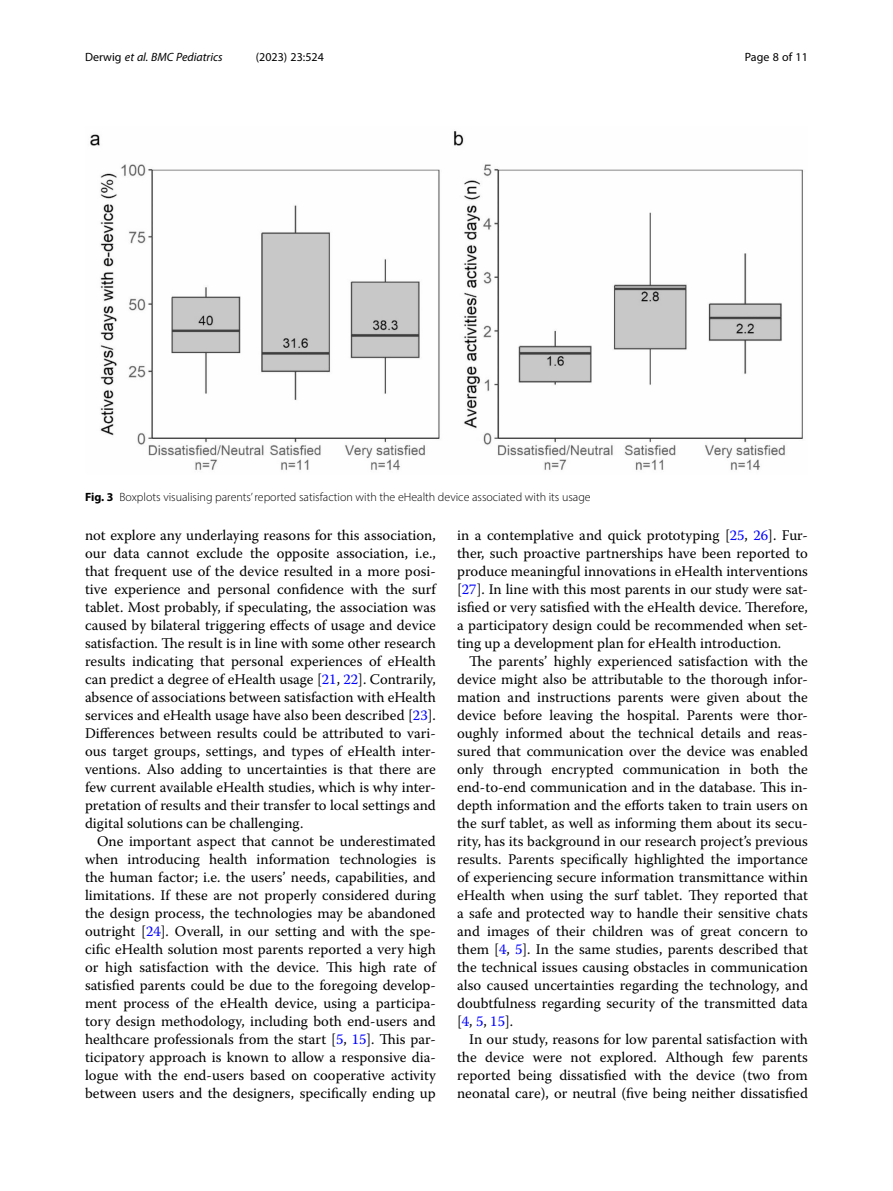
<style>
.page{position:relative;width:893px;height:1191px;background:#fff}
.page>*{position:absolute;margin:0;border:0;box-sizing:border-box;transform-origin:0 0}
.Body_Text_Indent{font:14.7px/18px "Warnock Pro";color:#000;text-align:justify}
.Figure_Caption{font:300 12px "Myriad Pro";color:#000}
.t1{font:italic 12px "Myriad Pro";color:#000}
.t2{font:12px "Myriad Pro";color:#000}
.s1{font-style:normal}
.s2{font-weight:700}
.s3{color:#00f}
</style>
<div class="page">
<img style="left:90px;top:131px;width:713px;height:339px">
<p class="t1" style="left:85px;top:50px;width:139px"><span class="s1">Derwig</span> et al. BMC Pediatrics</p>
<p class="t2" style="left:256px;top:50px;width:70px">(2023) 23:524</p>
<p class="t2" style="left:745px;top:50px;width:65px">Page 8 of 11</p>
<p class="Figure_Caption" style="left:85px;top:490px;width:507px"><span class="s2">Fig. 3</span> Boxplots visualising parents’ reported satisfaction with the eHealth device associated with its usage</p>
<p class="Body_Text_Indent" style="left:85px;top:526px;width:352px">not explore any underlaying reasons for this association, our data cannot exclude the opposite association, i.e., that frequent use of the device resulted in a more posi&shy;tive experience and personal confidence with the surf tablet. Most probably, if speculating, the association was caused by bilateral triggering effects of usage and device satisfaction. The result is in line with some other research results indicating that personal experiences of eHealth can predict a degree of eHealth usage [<span class="s3">21</span>, <span class="s3">22</span>]. Contrarily, absence of associations between satisfaction with eHealth services and eHealth usage have also been described [<span class="s3">23</span>].<br>Differences between results could be attributed to vari&shy;ous target groups, settings, and types of eHealth inter&shy;ventions. Also adding to uncertainties is that there are few current available eHealth studies, which is why inter&shy;pretation of results and their transfer to local settings and digital solutions can be challenging.</p>
<p class="Body_Text_Indent" style="left:85px;top:832px;width:352px;text-indent:12px">One important aspect that cannot be underestimated when introducing health information technologies is the human factor; i.e. the users’ needs, capabilities, and limitations. If these are not properly considered during the design process, the technologies may be abandoned outright [<span class="s3">24</span>]. Overall, in our setting and with the spe&shy;cific eHealth solution most parents reported a very high or high satisfaction with the device. This high rate of satisfied parents could be due to the foregoing develop&shy;ment process of the eHealth device, using a participa&shy;tory design methodology, including both end-users and healthcare professionals from the start [<span class="s3">5</span>, <span class="s3">15</span>]. This par&shy;ticipatory approach is known to allow a responsive dia&shy;logue with the end-users based on cooperative activity between users and the designers, specifically ending up</p>
<p class="Body_Text_Indent" style="left:457px;top:526px;width:352px">in a contemplative and quick prototyping [<span class="s3">25</span>, <span class="s3">26</span>]. Fur&shy;ther, such proactive partnerships have been reported to produce meaningful innovations in eHealth interventions [<span class="s3">27</span>]. In line with this most parents in our study were sat&shy;isfied or very satisfied with the eHealth device. Therefore, a participatory design could be recommended when set&shy;ting up a development plan for eHealth introduction.</p>
<p class="Body_Text_Indent" style="left:457px;top:652px;width:352px;text-indent:12px">The parents’ highly experienced satisfaction with the device might also be attributable to the thorough infor&shy;mation and instructions parents were given about the device before leaving the hospital. Parents were thor&shy;oughly informed about the technical details and reas&shy;sured that communication over the device was enabled only through encrypted communication in both the end-to-end communication and in the database. This in&shy;depth information and the efforts taken to train users on the surf tablet, as well as informing them about its secu&shy;rity, has its background in our research project’s previous results. Parents specifically highlighted the importance of experiencing secure information transmittance within eHealth when using the surf tablet. They reported that a safe and protected way to handle their sensitive chats and images of their children was of great concern to them [<span class="s3">4</span>, <span class="s3">5</span>]. In the same studies, parents described that the technical issues causing obstacles in communication also caused uncertainties regarding the technology, and doubtfulness regarding security of the transmitted data [<span class="s3">4</span>, <span class="s3">5</span>, <span class="s3">15</span>].</p>
<p class="Body_Text_Indent" style="left:457px;top:1030px;width:352px;text-indent:12px">In our study, reasons for low parental satisfaction with the device were not explored. Although few parents reported being dissatisfied with the device (two from neonatal care), or neutral (five being neither dissatisfied</p>
</div>
